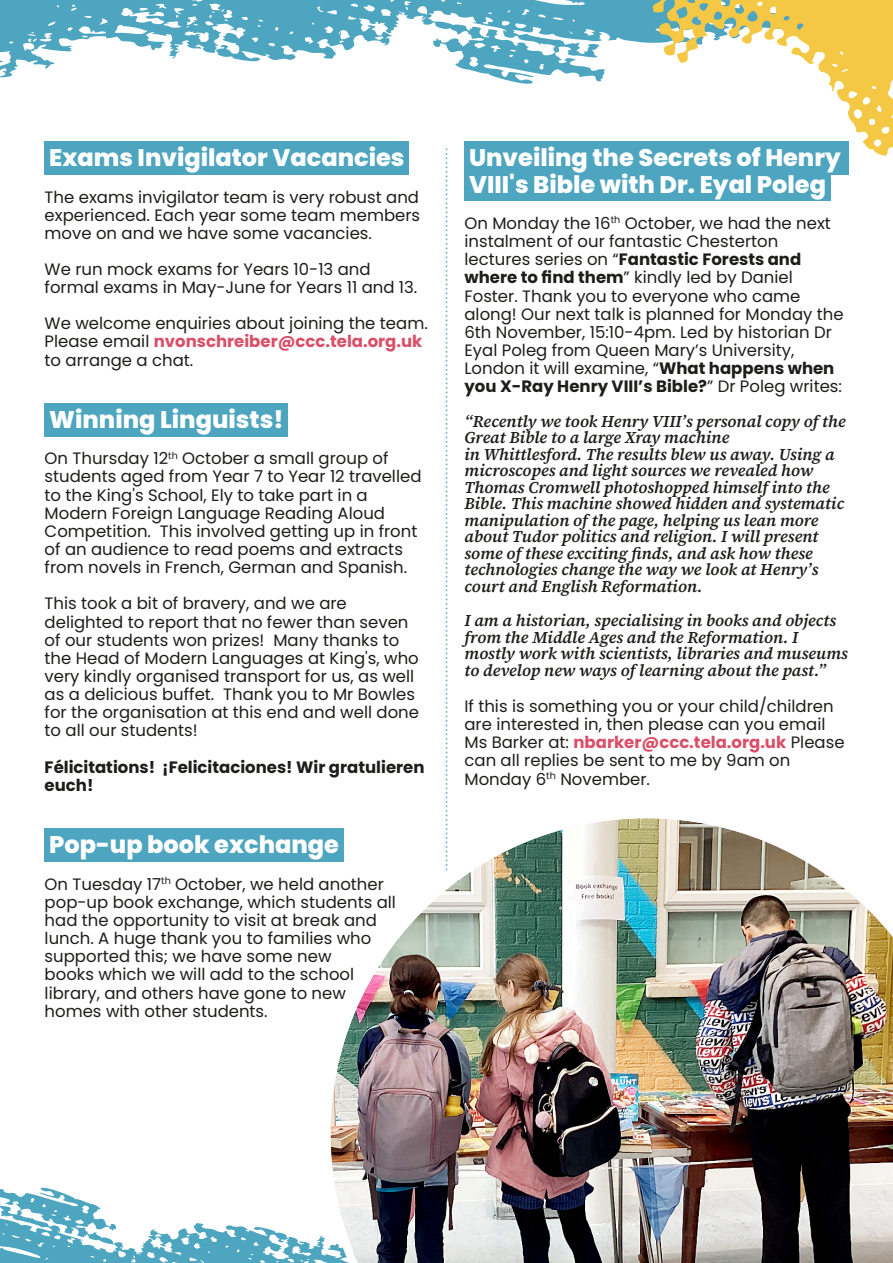
<style>
.page{position:relative;width:893px;height:1263px;background:#fff}
.page>*{position:absolute;margin:0;border:0;box-sizing:border-box;transform-origin:0 0}
.t1{font:800 24px/26.4px "Poppins";color:#fff}
.t2{font:16.5px/18.1px "Poppins";color:#1d1d1b}
.t3{font:italic 600 16.5px/16.5px "Source Serif 4";color:#1d1d1b}
.t4{font:700 16.5px/18.1px "Poppins";color:#1d1d1b}
.s1{font-weight:700;color:#d94f67}
.s2{font-weight:700}
</style>
<div class="page">
<svg style="left:0;top:0;width:893px;height:285px"></svg>
<svg style="left:0;top:1187px;width:322px;height:76px"></svg>
<svg style="left:446px;top:149px;width:1px;height:659px"></svg>
<div style="left:45px;top:141px;width:364px;height:34px;background:#4da5bf"></div>
<div style="left:45px;top:403px;width:243px;height:33px;background:#4da5bf"></div>
<div style="left:45px;top:828px;width:299px;height:34px;background:#4da5bf"></div>
<div style="left:464px;top:141px;width:385px;height:34px;background:#4da5bf"></div>
<div style="left:464px;top:168px;width:367px;height:33px;background:#4da5bf"></div>
<img style="left:322px;top:810px;width:571px;height:453px">
<h1 class="t1" style="left:49px;top:145px;width:357px">Exams Invigilator Vacancies</h1>
<p class="t2" style="left:45px;top:188px;width:377px;text-align:justify">The exams invigilator team is very robust and experienced. Each year some team members move on and we have some vacancies.</p>
<p class="t2" style="left:45px;top:260px;width:374px">We run mock exams for Years 10-13 and formal exams in May-June for Years 11 and 13.</p>
<p class="t2" style="left:45px;top:314px;width:385px">We welcome enquiries about joining the team.<br>Please email <span class="s1">nvonschreiber@ccc.tela.org.uk </span>to arrange a chat.</p>
<h1 class="t1" style="left:49px;top:406px;width:236px">Winning Linguists!</h1>
<p class="t2" style="left:45px;top:449px;width:378px">On Thursday 12<sup>th</sup> October a small group of students aged from Year 7 to Year 12 travelled to the King's School, Ely to take part in a Modern Foreign Language Reading Aloud Competition. This involved getting up in front of an audience to read poems and extracts from novels in French, German and Spanish.</p>
<p class="t2" style="left:45px;top:594px;width:376px">This took a bit of bravery, and we are delighted to report that no fewer than seven of our students won prizes! Many thanks to the Head of Modern Languages at King's, who very kindly organised transport for us, as well as a delicious buffet. Thank you to Mr Bowles for the organisation at this end and well done to all our students!</p>
<p class="t4" style="left:45px;top:758px;width:381px">Félicitations! ¡Felicitaciones! Wir gratulieren euch!</p>
<h1 class="t1" style="left:49px;top:832px;width:291px">Pop-up book exchange</h1>
<p class="t2" style="left:45px;top:875px;width:353px">On Tuesday 17<sup>th</sup> October, we held another pop-up book exchange, which students all had the opportunity to visit at break and lunch. A huge thank you to families who supported this; we have some new<br>books which we will add to the school library, and others have gone to new homes with other students.</p>
<h1 class="t1" style="left:469px;top:145px;width:373px">Unveiling the Secrets of Henry<br>VIII's Bible with Dr. Eyal Poleg</h1>
<p class="t2" style="left:464px;top:214px;width:381px">On Monday the 16<sup>th</sup> October, we had the next instalment of our fantastic Chesterton lectures series on “<span class="s2">Fantastic Forests and where to find them</span>” kindly led by Daniel Foster. Thank you to everyone who came along! Our next talk is planned for Monday the 6th November, 15:10-4pm. Led by historian Dr Eyal Poleg from Queen Mary’s University, London it will examine, “<span class="s2">What happens when you X-Ray Henry VIII’s Bible?</span>” Dr Poleg writes:</p>
<p class="t3" style="left:464px;top:413px;width:383px">“Recently we took Henry VIIIʼs personal copy of the Great Bible to a large Xray machine<br>in Whittlesford. The results blew us away. Using a microscopes and light sources we revealed how Thomas Cromwell photoshopped himself into the Bible. This machine showed hidden and systematic manipulation of the page, helping us lean more about Tudor politics and religion. I will present some of these exciting finds, and ask how these technologies change the way we look at Henryʼs court and English Reformation.</p>
<p class="t3" style="left:464px;top:612px;width:385px">I am a historian, specialising in books and objects from the Middle Ages and the Reformation. I mostly work with scientists, libraries and museums to develop new ways of learning about the past.”</p>
<p class="t2" style="left:464px;top:697px;width:382px">If this is something you or your child/children are interested in, then please can you email Ms Barker at: <span class="s1">nbarker@ccc.tela.org.uk</span> Please can all replies be sent to me by 9am on Monday 6<sup>th</sup> November.</p>
</div>
